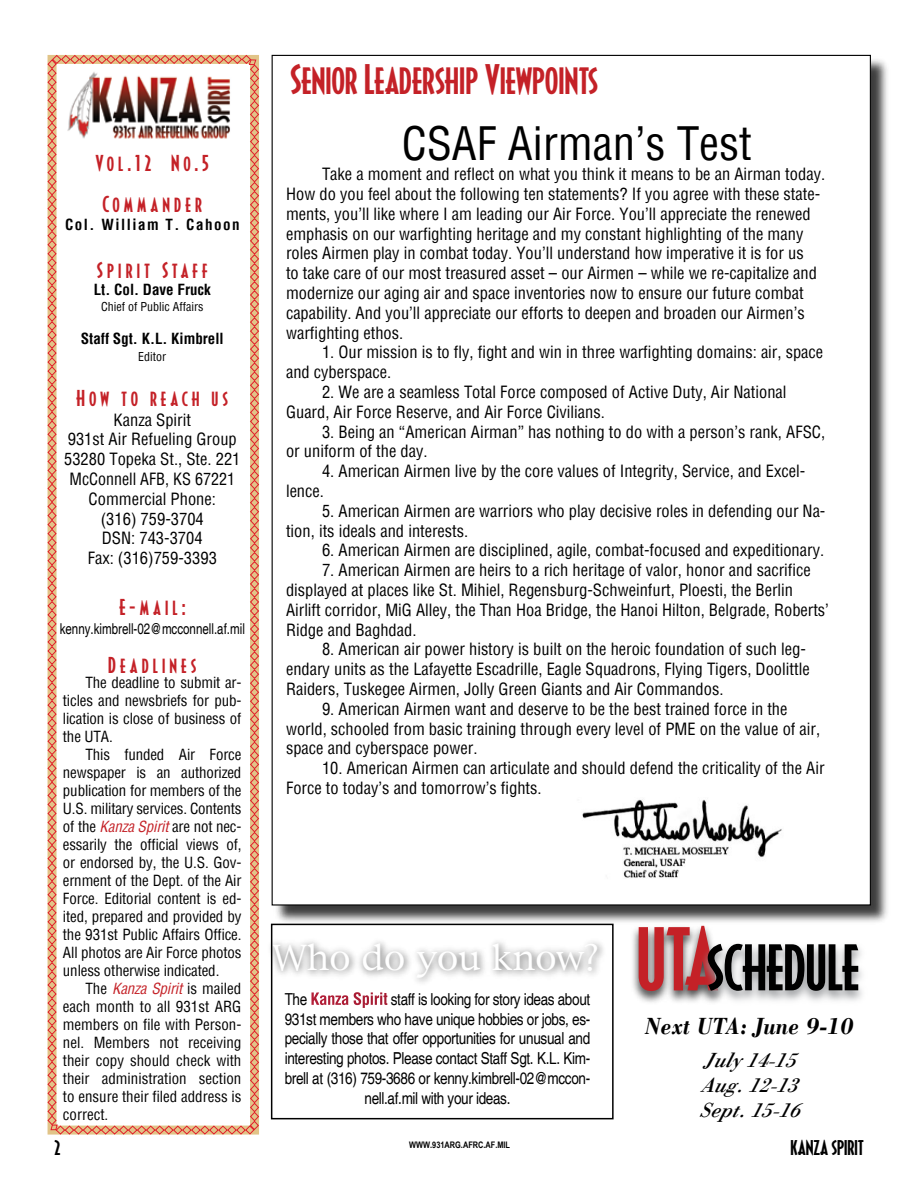
<style>
.page{position:relative;width:918px;height:1188px;background:#fff}
.page>*{position:absolute;margin:0;border:0;box-sizing:border-box;transform-origin:0 0}
.t1{font:108px "Footlight MT Light";color:#000}
.t2{font:60px "Decotura ICG";letter-spacing:-.01em;color:#000}
.t3{font:condensed 45px "Helvetica";color:#000}
.t4{font:39px "Decotura ICG";letter-spacing:-.01em;color:#c42127}
.t5{font:33px "New York";color:#fff}
.t6{font:italic 700 24px "Bodoni";color:#000;scale:.92 1}
.t7{font:21px "Decotura ICG";letter-spacing:.19em;color:#c42127}
.t8{font:italic 21px/25.2px "Bodoni";color:#000}
.t9{font:19.5px "Decotura ICG";letter-spacing:-.01em;color:#000}
.t10{font:condensed 16.5px/19.8px "Helvetica";color:#000}
.t11{font:condensed 16.5px/19.8px "Helvetica";letter-spacing:-.02em;color:#000;text-align:center}
.t12{font:condensed 15px/18px "Helvetica";color:#000;text-align:justify}
.t13{font:700 condensed 15px "Helvetica";color:#000}
.t14{font:condensed 15px "Helvetica";color:#000;scale:.94 1}
.t15{font:700 condensed 15px "Helvetica";letter-spacing:.1em;color:#000}
.t16{font:condensed 12px "Helvetica";color:#000}
.t17{font:700 9px "Arial Narrow";color:#000}
.s1{font-style:italic;color:#c42127}
.s2{font-weight:700;color:#fff}
.s3{font-size:82.5px;color:#c42127}
</style>
<div class="page">
<div style="left:266px;top:936px;width:341px;height:52px;background:#000;opacity:.75"></div>
<div style="left:271px;top:924px;width:343px;height:195px;border:2px solid #000"></div>
<div style="left:629px;top:923px;width:98px;height:84px;background:#000;opacity:.75"></div>
<svg style="left:698px;top:941px;width:164px;height:65px"></svg>
<div style="left:273px;top:56px;width:618px;height:869px;background:#000;opacity:.77"></div>
<div style="left:272px;top:55px;width:598px;height:850px;background:#fff"></div>
<img style="left:582px;top:799px;width:200px;height:79px">
<svg style="left:47px;top:54px;width:213px;height:1081px"></svg>
<p class="t7" style="left:95px;top:150px;width:115px">Vol.12 No.5</p>
<p class="t7" style="left:103px;top:191px;width:101px">Commander</p>
<p class="t15" style="left:65px;top:214px;width:176px">Col. William T. Cahoon</p>
<p class="t7" style="left:97px;top:258px;width:112px">Spirit Staff</p>
<p class="t13" style="left:94px;top:279px;width:119px">Lt. Col. Dave Fruck</p>
<p class="t16" style="left:101px;top:299px;width:104px">Chief of Public Affairs</p>
<p class="t13" style="left:81px;top:329px;width:144px">Staff Sgt. K.L. Kimbrell</p>
<p class="t16" style="left:138px;top:349px;width:29px">Editor</p>
<p class="t7" style="left:76px;top:385px;width:153px">How to reach us</p>
<p class="t10" style="left:64px;top:409px;width:178px;text-align:center">Kanza Spirit<br>931st Air Refueling Group<br>53280 Topeka St., Ste. 221<br>McConnell AFB, KS 67221<br>Commercial Phone:<br>(316) 759-3704<br>DSN: 743-3704<br>Fax: (316)759-3393</p>
<p class="t7" style="left:119px;top:594px;width:67px">E-mail:</p>
<p class="t14" style="left:60px;top:620px;width:199px">kenny.kimbrell-02@mcconnell.af.mil</p>
<p class="t7" style="left:108px;top:652px;width:90px">Deadlines</p>
<p class="t12" style="left:63px;top:673px;width:180px;text-indent:22px">The deadline to submit ar&shy;ticles and newsbriefs for pub&shy;lication is close of business of the UTA.</p>
<p class="t12" style="left:63px;top:745px;width:180px;text-indent:23px">This funded Air Force newspaper is an authorized publication for members of the U.S. military services. Contents of the <span class="s1">KanzaSpirit</span>are not nec&shy;essarily the official views of, or endorsed by, the U.S. Gov&shy;ernment of the Dept. of the Air Force. Editorial content is ed&shy;ited, prepared and provided by the 931st Public Affairs Office.<br>All photos are Air Force photos unless otherwise indicated.</p>
<p class="t12" style="left:63px;top:979px;width:180px;text-align:left;text-indent:23px">T h e <span class="s1">KanzaSpirit</span>i s m a i l e d each month to all 931st ARG members on file with Person&shy;nel. Members not receiving their copy should check with their administration section to ensure their filed address is correct.</p>
<h3 class="t4" style="left:290px;top:55px;width:310px">Senior Leadership Viewpoints</h3>
<h3 class="t3" style="left:402px;top:115px;width:351px">CSAF Airman’s Test</h3>
<p class="t10" style="left:286px;top:164px;width:541px;text-indent:36px">Take a moment and reflect on what you think it means to be an Airman today.<br>How do you feel about the following ten statements? If you agree with these state&shy;ments, you’ll like where I am leading our Air Force. You’ll appreciate the renewed emphasis on our warfighting heritage and my constant highlighting of the many roles Airmen play in combat today. You’ll understand how imperative it is for us<br>to take care of our most treasured asset – our Airmen – while we re-capitalize and modernize our aging air and space inventories now to ensure our future combat capability. And you’ll appreciate our efforts to deepen and broaden our Airmen’s warfighting ethos.</p>
<p class="t10" style="left:286px;top:342px;width:539px;text-indent:36px">1. Our mission is to fly, fight and win in three warfighting domains: air, space and cyberspace.</p>
<p class="t10" style="left:286px;top:382px;width:502px;text-indent:36px">2. We are a seamless Total Force composed of Active Duty, Air National<br>Guard, Air Force Reserve, and Air Force Civilians.</p>
<p class="t10" style="left:286px;top:421px;width:541px;text-indent:36px">3. Being an “American Airman” has nothing to do with a person’s rank, AFSC, or uniform of the day.</p>
<p class="t10" style="left:286px;top:461px;width:521px;text-indent:36px">4. American Airmen live by the core values of Integrity, Service, and Excel&shy;lence.</p>
<p class="t10" style="left:286px;top:501px;width:541px;text-indent:36px">5. American Airmen are warriors who play decisive roles in defending our Na&shy;tion, its ideals and interests.</p>
<p class="t10" style="left:322px;top:540px;width:504px">6. American Airmen are disciplined, agile, combat-focused and expeditionary.</p>
<p class="t10" style="left:286px;top:560px;width:544px;text-indent:36px">7. American Airmen are heirs to a rich heritage of valor, honor and sacrifice displayed at places like St. Mihiel, Regensburg-Schweinfurt, Ploesti, the Berlin Airlift corridor, MiG Alley, the Than Hoa Bridge, the Hanoi Hilton, Belgrade, Roberts’ Ridge and Baghdad.</p>
<p class="t10" style="left:286px;top:639px;width:525px;text-indent:36px">8. American air power history is built on the heroic foundation of such leg&shy;endary units as the Lafayette Escadrille, Eagle Squadrons, Flying Tigers, Doolittle<br>Raiders, Tuskegee Airmen, Jolly Green Giants and Air Commandos.</p>
<p class="t10" style="left:286px;top:699px;width:536px;text-indent:36px">9. American Airmen want and deserve to be the best trained force in the world, schooled from basic training through every level of PME on the value of air, space and cyberspace power.</p>
<p class="t10" style="left:286px;top:758px;width:540px;text-indent:36px">10. American Airmen can articulate and should defend the criticality of the Air<br>Force to today’s and tomorrow’s fights.</p>
<h1 class="t1" style="left:274px;top:304px;width:68px">C</h1>
<h3 class="t5" style="left:272px;top:936px;width:328px">Who do you know?</h3>
<p class="t11" style="left:285px;top:989px;width:307px">The <span class="s2">Kanza Spirit</span> staff is looking for story ideas about 931st members who have unique hobbies or jobs, es&shy;pecially those that offer opportunities for unusual and interesting photos. Please contact Staff Sgt. K.L. Kim&shy;brell at (316) 759-3686 or kenny.kimbrell-02@mccon&shy;nell.af.mil with your ideas.</p>
<p class="t17" style="left:409px;top:1138px;width:102px">WWW.931ARG .AFRC.AF.MIL</p>
<h2 class="t2" style="left:636px;top:931px;width:225px"><span class="s3">UTA</span>SCHEDULE</h2>
<h3 class="t6" style="left:645px;top:1011px;width:229px">Next UTA: June 9-10</h3>
<p class="t8" style="left:699px;top:1047px;width:110px">July 14-15<br>Aug.12-13<br>Sep t.15-16</p>
<p class="t9" style="left:790px;top:1136px;width:75px">KANZA SPIRIT</p>
</div>
